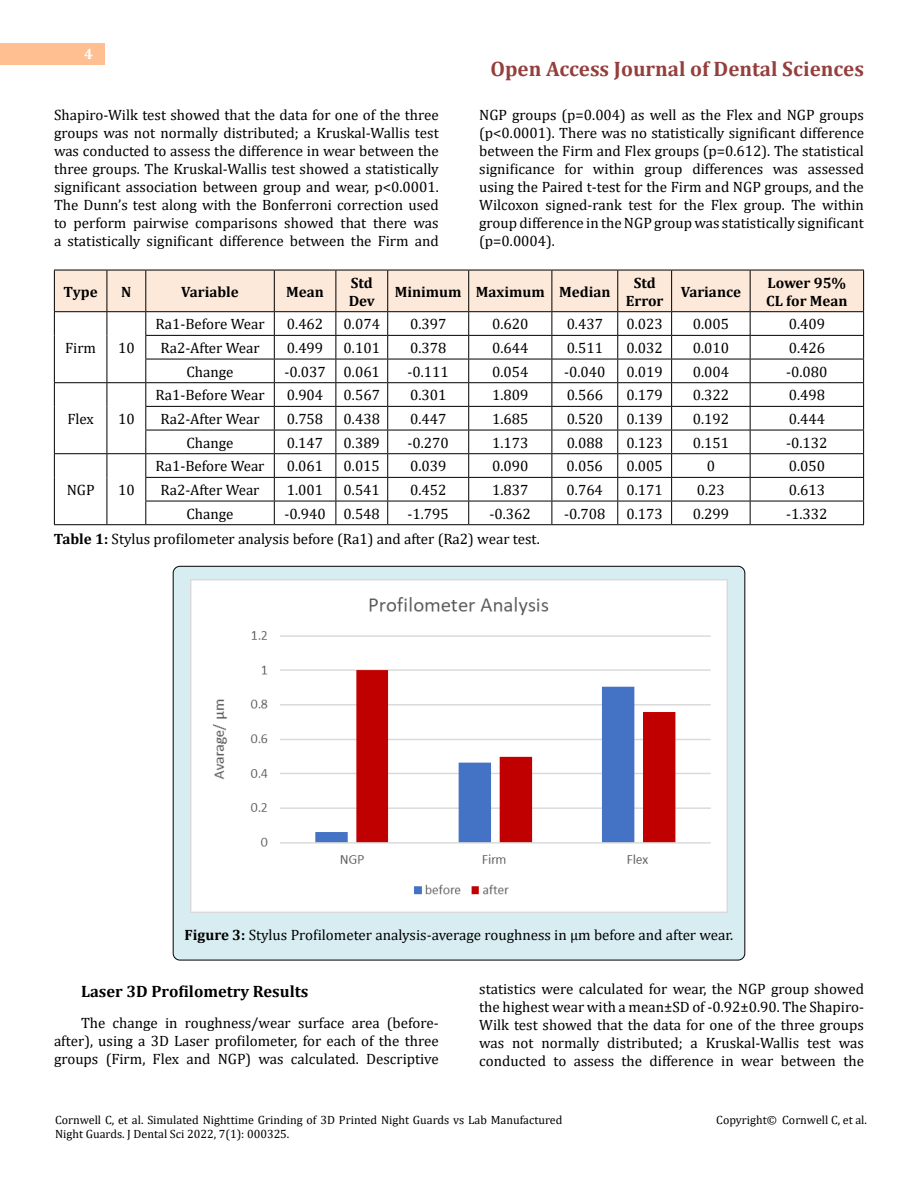
<style>
.page{position:relative;width:918px;height:1188px;background:#fff}
.page>*{position:absolute;margin:0;border:0;box-sizing:border-box;transform-origin:0 0}
.t1{font:700 21px "Cambria";color:#953f3c}
.t2{font:700 16.5px "Cambria";color:#000}
.t3{font:15px/18px "Cambria";color:#000;text-align:justify}
.t4{font:700 15px/18px "Cambria";color:#000}
.t5{font:700 15px "Cambria";color:#fff}
.t6{font:12px/14.4px "Cambria";color:#000}
.s1{font-weight:700}
</style>
<div class="page">
<div style="left:0;top:43px;width:105px;height:21px;background:#ffbf91"></div>
<div style="left:173px;top:566px;width:572px;height:394px;background:#d8edf2;border-radius:7px"></div>
<hr style="left:54px;top:524px;width:53px;height:1px;background:#000">
<hr style="left:107px;top:524px;width:39px;height:1px;background:#000">
<svg style="left:54px;top:270px;width:810px;height:254px"></svg>
<hr style="left:146px;top:524px;width:128px;height:1px;background:#000">
<hr style="left:274px;top:524px;width:62px;height:1px;background:#000">
<hr style="left:336px;top:524px;width:52px;height:1px;background:#000">
<hr style="left:388px;top:524px;width:81px;height:1px;background:#000">
<hr style="left:469px;top:524px;width:83px;height:1px;background:#000">
<hr style="left:552px;top:524px;width:66px;height:1px;background:#000">
<hr style="left:618px;top:524px;width:54px;height:1px;background:#000">
<hr style="left:672px;top:524px;width:78px;height:1px;background:#000">
<hr style="left:750px;top:524px;width:114px;height:1px;background:#000">
<img style="left:190px;top:580px;width:538px;height:333px">
<p class="t5" style="left:84px;top:44px;width:10px">4</p>
<h1 class="t1" style="left:490px;top:54px;width:375px">Open Access Journal of Dental Sciences</h1>
<p class="t3" style="left:54px;top:105px;width:386px">Shapiro-Wilk test showed that the data for one of the three groups was not normally distributed; a Kruskal-Wallis test was conducted to assess the difference in wear between the three groups. The Kruskal-Wallis test showed a statistically significant association between group and wear, p&lt;0.0001.<br>The Dunn’s test along with the Bonferroni correction used to perform pairwise comparisons showed that there was a statistically significant difference between the Firm and</p>
<p class="t3" style="left:479px;top:105px;width:386px">NGP groups (p=0.004) as well as the Flex and NGP groups (p&lt;0.0001). There was no statistically significant difference between the Firm and Flex groups (p=0.612). The statistical significance for within group differences was assessed using the Paired t-test for the Firm and NGP groups, and the Wilcoxon signed-rank test for the Flex group. The within group difference in the NGP group was statistically significant (p=0.0004).</p>
<p class="t4" style="left:64px;top:282px;width:36px">Type</p>
<p class="t4" style="left:121px;top:282px;width:12px">N</p>
<p class="t4" style="left:181px;top:282px;width:59px">Variable</p>
<p class="t4" style="left:286px;top:282px;width:39px">Mean</p>
<p class="t4" style="left:349px;top:273px;width:28px">Std<br>Dev</p>
<p class="t4" style="left:395px;top:282px;width:217px">Minimum Maximum Median</p>
<p class="t4" style="left:626px;top:273px;width:39px;text-align:center">Std<br>Error</p>
<p class="t4" style="left:681px;top:282px;width:62px">Variance</p>
<p class="t4" style="left:766px;top:273px;width:83px">Lower 95%<br>CL for Mean</p>
<p class="t3" style="left:65px;top:339px;width:32px">Firm</p>
<p class="t3" style="left:118px;top:339px;width:18px">10</p>
<p class="t3" style="left:156px;top:315px;width:111px">Ra1-Before Wear</p>
<p class="t3" style="left:287px;top:315px;width:38px">0.462</p>
<p class="t3" style="left:344px;top:315px;width:38px">0.074</p>
<p class="t3" style="left:410px;top:315px;width:38px">0.397</p>
<p class="t3" style="left:492px;top:315px;width:38px">0.620</p>
<p class="t3" style="left:567px;top:315px;width:38px">0.437</p>
<p class="t3" style="left:627px;top:315px;width:38px">0.023</p>
<p class="t3" style="left:693px;top:315px;width:38px">0.005</p>
<p class="t3" style="left:789px;top:315px;width:38px">0.409</p>
<p class="t3" style="left:161px;top:339px;width:100px">Ra2-After Wear</p>
<p class="t3" style="left:287px;top:339px;width:38px">0.499</p>
<p class="t3" style="left:344px;top:339px;width:38px">0.101</p>
<p class="t3" style="left:410px;top:339px;width:38px">0.378</p>
<p class="t3" style="left:492px;top:339px;width:38px">0.644</p>
<p class="t3" style="left:567px;top:339px;width:38px">0.511</p>
<p class="t3" style="left:627px;top:339px;width:38px">0.032</p>
<p class="t3" style="left:693px;top:339px;width:38px">0.010</p>
<p class="t3" style="left:789px;top:339px;width:38px">0.426</p>
<p class="t3" style="left:186px;top:363px;width:49px">Change</p>
<p class="t3" style="left:284px;top:363px;width:97px">-0.037 0.061</p>
<p class="t3" style="left:408px;top:363px;width:43px">-0.111</p>
<p class="t3" style="left:492px;top:363px;width:38px">0.054</p>
<p class="t3" style="left:564px;top:363px;width:43px">-0.040</p>
<p class="t3" style="left:627px;top:363px;width:38px">0.019</p>
<p class="t3" style="left:693px;top:363px;width:38px">0.004</p>
<p class="t3" style="left:786px;top:363px;width:43px">-0.080</p>
<p class="t3" style="left:67px;top:410px;width:28px">Flex</p>
<p class="t3" style="left:118px;top:410px;width:18px">10</p>
<p class="t3" style="left:156px;top:386px;width:111px">Ra1-Before Wear</p>
<p class="t3" style="left:287px;top:386px;width:38px">0.904</p>
<p class="t3" style="left:344px;top:386px;width:38px">0.567</p>
<p class="t3" style="left:410px;top:386px;width:38px">0.301</p>
<p class="t3" style="left:492px;top:386px;width:38px">1.809</p>
<p class="t3" style="left:567px;top:386px;width:38px">0.566</p>
<p class="t3" style="left:627px;top:386px;width:38px">0.179</p>
<p class="t3" style="left:693px;top:386px;width:38px">0.322</p>
<p class="t3" style="left:789px;top:386px;width:38px">0.498</p>
<p class="t3" style="left:161px;top:410px;width:100px">Ra2-After Wear</p>
<p class="t3" style="left:287px;top:410px;width:38px">0.758</p>
<p class="t3" style="left:344px;top:410px;width:38px">0.438</p>
<p class="t3" style="left:410px;top:410px;width:38px">0.447</p>
<p class="t3" style="left:492px;top:410px;width:38px">1.685</p>
<p class="t3" style="left:567px;top:410px;width:38px">0.520</p>
<p class="t3" style="left:627px;top:410px;width:38px">0.139</p>
<p class="t3" style="left:693px;top:410px;width:38px">0.192</p>
<p class="t3" style="left:789px;top:410px;width:38px">0.444</p>
<p class="t3" style="left:186px;top:434px;width:49px">Change</p>
<p class="t3" style="left:287px;top:434px;width:38px">0.147</p>
<p class="t3" style="left:344px;top:434px;width:38px">0.389</p>
<p class="t3" style="left:408px;top:434px;width:43px">-0.270</p>
<p class="t3" style="left:492px;top:434px;width:38px">1.173</p>
<p class="t3" style="left:567px;top:434px;width:38px">0.088</p>
<p class="t3" style="left:627px;top:434px;width:38px">0.123</p>
<p class="t3" style="left:693px;top:434px;width:38px">0.151</p>
<p class="t3" style="left:786px;top:434px;width:43px">-0.132</p>
<p class="t3" style="left:156px;top:457px;width:111px">Ra1-Before Wear</p>
<p class="t3" style="left:287px;top:457px;width:38px">0.061</p>
<p class="t3" style="left:344px;top:457px;width:38px">0.015</p>
<p class="t3" style="left:410px;top:457px;width:38px">0.039</p>
<p class="t3" style="left:492px;top:457px;width:38px">0.090</p>
<p class="t3" style="left:567px;top:457px;width:38px">0.056</p>
<p class="t3" style="left:627px;top:457px;width:38px">0.005</p>
<p class="t3" style="left:707px;top:457px;width:10px">0</p>
<p class="t3" style="left:789px;top:457px;width:38px">0.050</p>
<p class="t3" style="left:161px;top:481px;width:100px">Ra2-After Wear</p>
<p class="t3" style="left:287px;top:481px;width:38px">1.001</p>
<p class="t3" style="left:344px;top:481px;width:38px">0.541</p>
<p class="t3" style="left:410px;top:481px;width:38px">0.452</p>
<p class="t3" style="left:492px;top:481px;width:38px">1.837</p>
<p class="t3" style="left:567px;top:481px;width:38px">0.764</p>
<p class="t3" style="left:627px;top:481px;width:38px">0.171</p>
<p class="t3" style="left:697px;top:481px;width:30px">0.23</p>
<p class="t3" style="left:789px;top:481px;width:38px">0.613</p>
<p class="t3" style="left:186px;top:505px;width:49px">Change</p>
<p class="t3" style="left:284px;top:505px;width:97px">-0.940 0.548</p>
<p class="t3" style="left:408px;top:505px;width:43px">-1.795</p>
<p class="t3" style="left:490px;top:505px;width:43px">-0.362</p>
<p class="t3" style="left:564px;top:505px;width:43px">-0.708</p>
<p class="t3" style="left:627px;top:505px;width:38px">0.173</p>
<p class="t3" style="left:693px;top:505px;width:38px">0.299</p>
<p class="t3" style="left:786px;top:505px;width:43px">-1.332</p>
<p class="t3" style="left:54px;top:530px;width:487px"><span class="s1">Table 1:</span> Stylus profilometer analysis before (Ra1) and after (Ra2) wear test.</p>
<p class="t3" style="left:67px;top:481px;width:29px">NGP</p>
<p class="t3" style="left:118px;top:481px;width:18px">10</p>
<p class="t3" style="left:185px;top:926px;width:550px"><span class="s1">Figure 3:</span> Stylus Profilometer analysis-average roughness in µm before and after wear.</p>
<p class="t2" style="left:81px;top:980px;width:229px">Laser 3D Profilometry Results</p>
<p class="t3" style="left:54px;top:1014px;width:386px;text-indent:27px">The change in roughness/wear surface area (before&shy;after), using a 3D Laser profilometer, for each of the three groups (Firm, Flex and NGP) was calculated. Descriptive</p>
<p class="t3" style="left:479px;top:980px;width:386px">statistics were calculated for wear, the NGP group showed the highest wear with a mean±SD of -0.92±0.90. The Shapiro-Wilk test showed that the data for one of the three groups was not normally distributed; a Kruskal-Wallis test was conducted to assess the difference in wear between the</p>
<p class="t6" style="left:55px;top:1112px;width:509px">Cornwell C, et al. Simulated Nighttime Grinding of 3D Printed Night Guards vs Lab Manufactured<br>Night Guards. J Dental Sci 2022, 7(1): 000325.</p>
<p class="t6" style="left:716px;top:1112px;width:152px">Copyright© Cornwell C, et al.</p>
</div>
